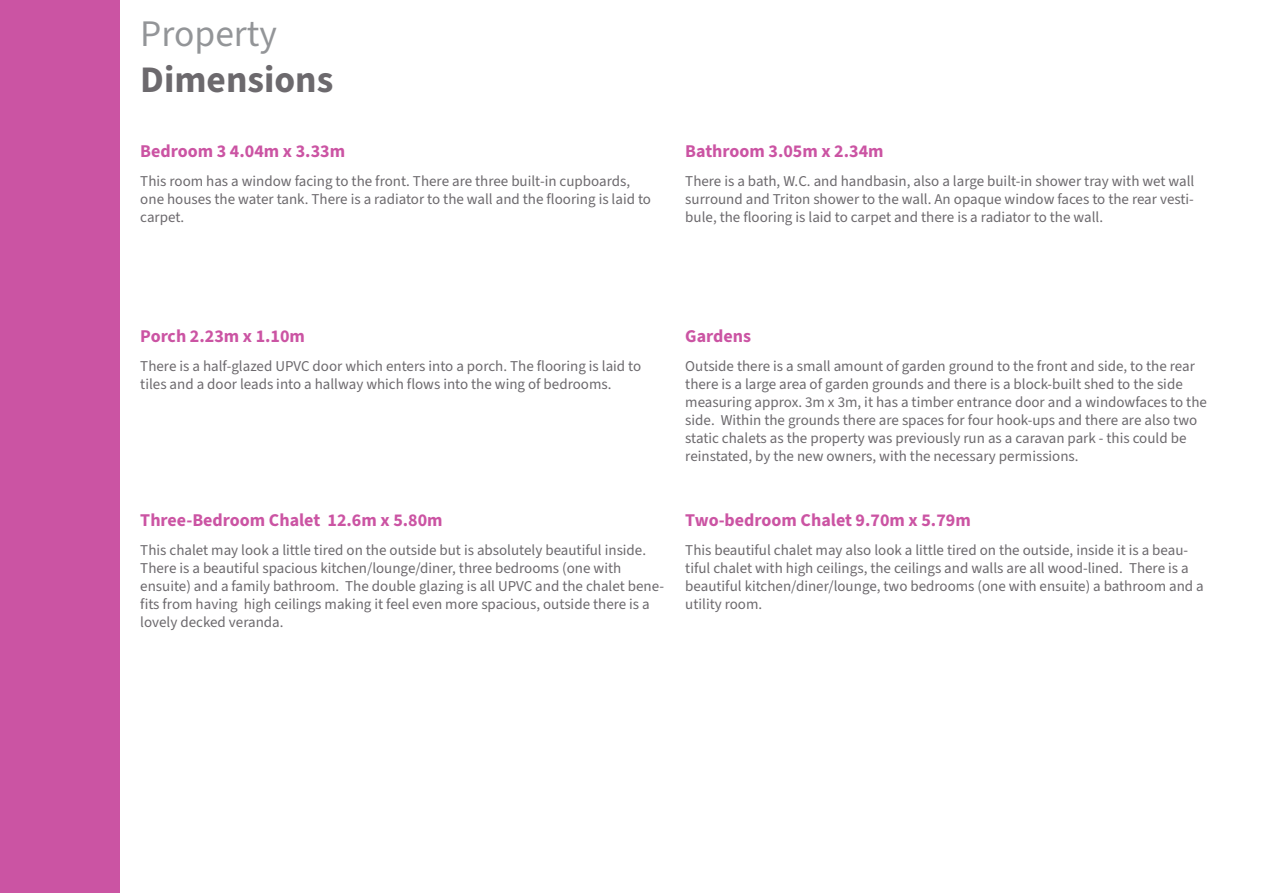
<style>
.page{position:relative;width:1263px;height:893px;background:#fff}
.page>*{position:absolute;margin:0;border:0;box-sizing:border-box;transform-origin:0 0}
.t1{font:700 37.5px "Source Sans 3";color:#6c696d}
.t2{font:37.5px "Source Sans 3";color:#939598}
.t3{font:700 18px "Source Sans 3";color:#cb54a3}
.t4{font:15px/18px "Source Sans 3";color:#6c696d}
</style>
<div class="page">
<div style="left:0;top:0;width:119px;height:893px;background:#cb54a3"></div>
<p class="t2" style="left:140px;top:10px;width:138px">Property</p>
<p class="t1" style="left:140px;top:54px;width:195px">Dimensions</p>
<p class="t3" style="left:140px;top:140px;width:206px">Bedroom 3 4.04m x 3.33m</p>
<p class="t4" style="left:140px;top:172px;width:512px">This room has a window facing to the front. There are three built-in cupboards, one houses the water tank. There is a radiator to the wall and the flooring is laid to carpet.</p>
<p class="t3" style="left:685px;top:140px;width:200px">Bathroom 3.05m x 2.34m</p>
<p class="t4" style="left:685px;top:172px;width:511px;text-align:justify">There is a bath, W.C. and handbasin, also a large built-in shower tray with wet wall surround and Triton shower to the wall. An opaque window faces to the rear vesti&shy;bule, the flooring is laid to carpet and there is a radiator to the wall.</p>
<p class="t3" style="left:140px;top:324px;width:166px">Porch 2.23m x 1.10m</p>
<p class="t3" style="left:685px;top:324px;width:67px">Gardens</p>
<p class="t4" style="left:140px;top:356px;width:502px">There is a half-glazed UPVC door which enters into a porch. The flooring is laid to tiles and a door leads into a hallway which flows into the wing of bedrooms.</p>
<p class="t4" style="left:685px;top:356px;width:523px">Outside there is a small amount of garden ground to the front and side, to the rear there is a large area of garden grounds and there is a block-built shed to the side measuring approx. 3m x 3m, it has a timber entrance door and a windowfaces to the side. Within the grounds there are spaces for four hook-ups and there are also two static chalets as the property was previously run as a caravan park - this could be reinstated, by the new owners, with the necessary permissions.</p>
<p class="t3" style="left:140px;top:508px;width:304px">Three-Bedroom Chalet 12.6m x 5.80m</p>
<p class="t3" style="left:685px;top:508px;width:287px">Two-bedroom Chalet 9.70m x 5.79m</p>
<p class="t4" style="left:140px;top:541px;width:525px">This chalet may look a little tired on the outside but is absolutely beautiful inside.<br>There is a beautiful spacious kitchen/lounge/diner, three bedrooms (one with ensuite) and a family bathroom. The double glazing is all UPVC and the chalet bene&shy;fits from having high ceilings making it feel even more spacious, outside there is a lovely decked veranda.</p>
<p class="t4" style="left:685px;top:541px;width:520px">This beautiful chalet may also look a little tired on the outside, inside it is a beau&shy;tiful chalet with high ceilings, the ceilings and walls are all wood-lined. There is a beautiful kitchen/diner/lounge, two bedrooms (one with ensuite) a bathroom and a utility room.</p>
</div>
